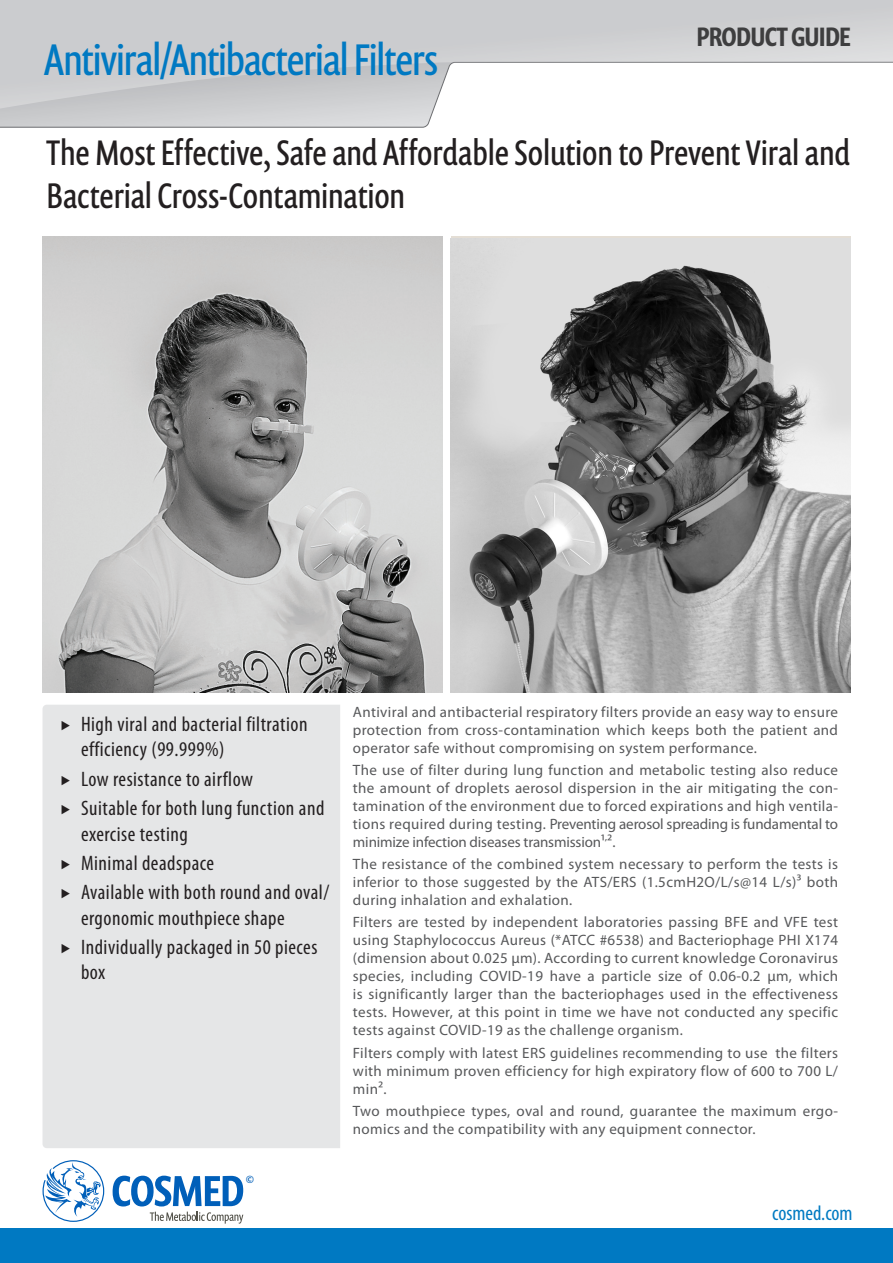
<style>
.page{position:relative;width:893px;height:1263px;background:#fff}
.page>*{position:absolute;margin:0;border:0;box-sizing:border-box;transform-origin:0 0}
.Product_name{font:45px "Prenton RP Cond";letter-spacing:-.005em;color:#0079c2}
.Incipit{font:36px/43.2px "Prenton RP Cond";letter-spacing:.015em;color:#231f20}
.PG{font:500 27px "Prenton RP Cond";letter-spacing:-.005em;color:#3e3e3f}
.t1{font:condensed 21px/25.2px "Myriad Pro";letter-spacing:.025em;color:#231f20}
.t2{font:condensed 21px "Myriad Pro";color:#007ac2}
.Body{font:15px/18px "Myriad Pro";letter-spacing:.025em;color:#57585a;text-align:justify}
</style>
<div class="page">
<svg style="left:0;top:110px;width:434px;height:18px;background:#cdced0"></svg>
<svg style="left:0;top:0;width:893px;height:110px;fill:#cbcccf"></svg>
<svg style="left:43px;top:1161px;width:61px;height:61px"></svg>
<div style="left:0;top:1229px;width:893px;height:34px;background:#0079c2"></div>
<div style="left:43px;top:705px;width:297px;height:443px;background:#e5e6e7"></div>
<img style="left:451px;top:238px;width:399px;height:455px">
<img style="left:43px;top:236px;width:399px;height:457px">
<svg style="left:113px;top:1175px;width:131px;height:48px"></svg>
<svg style="left:62px;top:721px;width:8px;height:9px"></svg>
<svg style="left:62px;top:775px;width:8px;height:10px"></svg>
<svg style="left:62px;top:805px;width:8px;height:9px"></svg>
<svg style="left:62px;top:860px;width:8px;height:9px"></svg>
<svg style="left:62px;top:889px;width:8px;height:10px"></svg>
<svg style="left:62px;top:944px;width:8px;height:9px"></svg>
<p class="Product_name" style="left:45px;top:31px;width:395px">Antiviral/Antibacterial Filters</p>
<p class="PG" style="left:697px;top:20px;width:155px">PRODUCT GUIDE</p>
<p class="Incipit" style="left:47px;top:131px;width:804px">The Most Effective, Safe and Affordable Solution to Prevent Viral and<br>Bacterial Cross-Contamination</p>
<p class="t1" style="left:81px;top:711px;width:228px">High viral and bacterial filtration efficiency (99.999%)</p>
<p class="t1" style="left:81px;top:766px;width:174px">Low resistance to airflow</p>
<p class="t1" style="left:81px;top:795px;width:245px">Suitable for both lung function and exercise testing</p>
<p class="t1" style="left:81px;top:850px;width:135px">Minimal deadspace</p>
<p class="t1" style="left:81px;top:880px;width:250px">Available with both round and oval/ ergonomic mouthpiece shape</p>
<p class="t1" style="left:81px;top:934px;width:238px">Individually packaged in 50 pieces box</p>
<p class="Body" style="left:353px;top:702px;width:487px">Antiviral and antibacterial respiratory filters provide an easy way to ensure protection from cross-contamination which keeps both the patient and operator safe without compromising on system performance.</p>
<p class="Body" style="left:353px;top:761px;width:487px">The use of filter during lung function and metabolic testing also reduce the amount of droplets aerosol dispersion in the air mitigating the con&shy;tamination of the environment due to forced expirations and high ventila&shy;tions required during testing. Preventing aerosol spreading is fundamental to minimize infection diseases transmission1,2.</p>
<p class="Body" style="left:353px;top:855px;width:487px">The resistance of the combined system necessary to perform the tests is inferior to those suggested by the ATS/ERS (1.5cmH2O/L/s@14 L/s)3 both during inhalation and exhalation.</p>
<p class="Body" style="left:353px;top:913px;width:487px">Filters are tested by independent laboratories passing BFE and VFE test using Staphylococcus Aureus (*ATCC #6538) and Bacteriophage PHI X174 (dimension about 0.025 µm). According to current knowledge Coronavirus species, including COVID-19 have a particle size of 0.06-0.2 µm, which is significantly larger than the bacteriophages used in the effectiveness tests. However, at this point in time we have not conducted any specific tests against COVID-19 as the challenge organism.</p>
<p class="Body" style="left:353px;top:1043px;width:487px">Filters comply with latest ERS guidelines recommending to use the filters with minimum proven efficiency for high expiratory flow of 600 to 700 L/ min2.</p>
<p class="Body" style="left:353px;top:1102px;width:487px">Two mouthpiece types, oval and round, guarantee the maximum ergo&shy;nomics and the compatibility with any equipment connector.</p>
<h3 class="t2" style="left:772px;top:1200px;width:82px">cosmed.com</h3>
</div>
